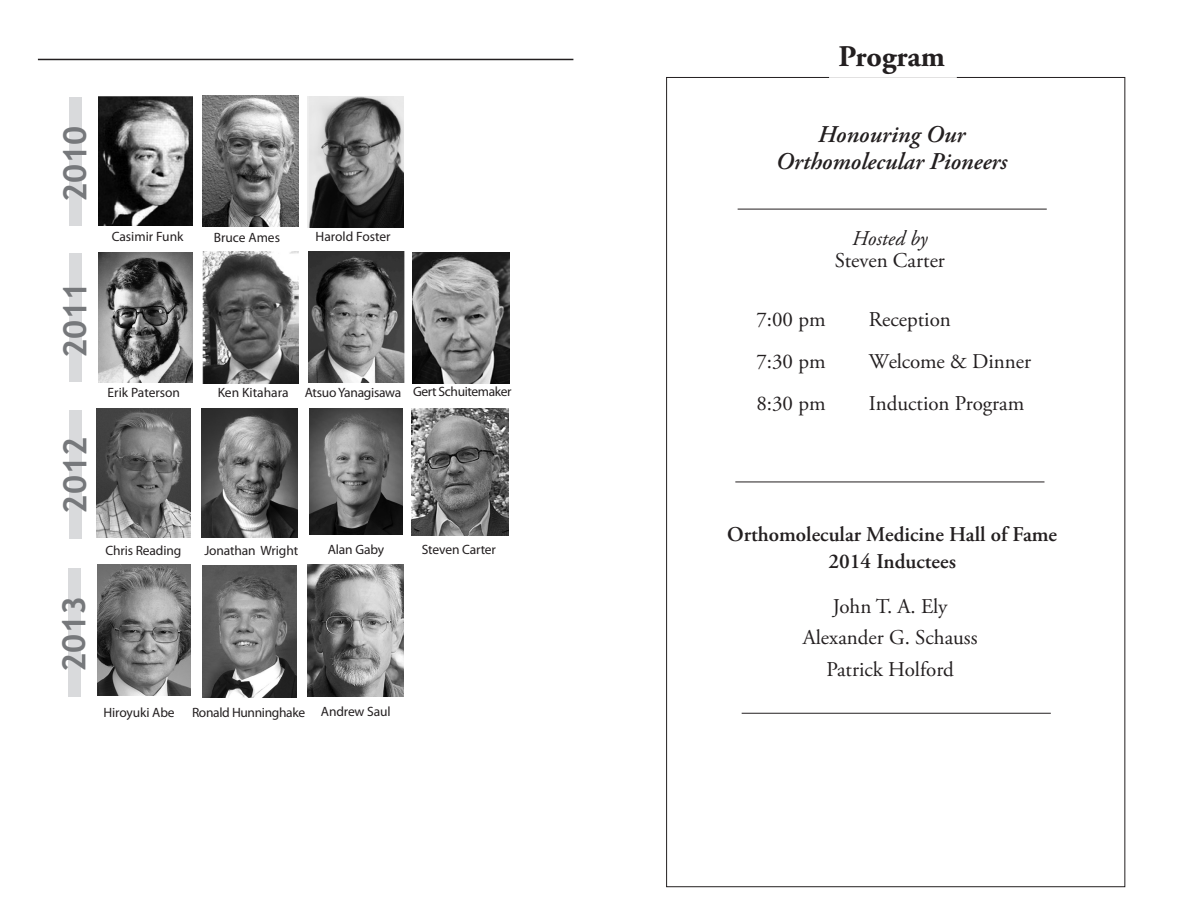
<style>
.page{position:relative;width:1188px;height:918px;background:#fff}
.page>*{position:absolute;margin:0;border:0;box-sizing:border-box;transform-origin:0 0}
.year{font:700 32.55px "Trebuchet MS";color:#76787b}
.t1{font:700 30px "Adobe Garamond Pro";color:#231f20}
.t2{font:italic 600 24px "Adobe Garamond Pro";color:#231f20}
.t3{font:21px "Adobe Garamond Pro";color:#231f20}
.t4{font:600 21px "Adobe Garamond Pro";color:#231f20}
.t5{font:italic 21px "Adobe Garamond Pro";color:#231f20}
.names{font:13.5px "Myriad Pro";letter-spacing:-.01em;color:#231f20}
.names-2{font:13.5px "Myriad Pro";letter-spacing:-.03em;color:#231f20}
</style>
<div class="page">
<div style="left:829px;top:41px;width:128px;height:37px;background:#fff;border:2px solid #fff"></div>
<hr style="left:742px;top:713px;width:309px;height:1px;background:#231f20">
<hr style="left:738px;top:209px;width:309px;height:1px;background:#231f20">
<hr style="left:38px;top:59px;width:535px;height:1px;background:#231f20">
<img style="left:202px;top:252px;width:96px;height:131px">
<img style="left:308px;top:251px;width:97px;height:132px">
<img style="left:413px;top:252px;width:96px;height:131px">
<img style="left:98px;top:96px;width:95px;height:129px">
<img style="left:202px;top:95px;width:96px;height:131px">
<img style="left:307px;top:96px;width:96px;height:131px">
<div style="left:70px;top:97px;width:12px;height:128px;background:#d9dadc"></div>
<div style="left:70px;top:253px;width:12px;height:129px;background:#d9dadc"></div>
<div style="left:70px;top:410px;width:12px;height:129px;background:#d9dadc"></div>
<img style="left:99px;top:253px;width:94px;height:129px">
<img style="left:202px;top:408px;width:96px;height:129px">
<img style="left:97px;top:409px;width:94px;height:129px">
<img style="left:309px;top:409px;width:93px;height:126px">
<hr style="left:735px;top:482px;width:309px;height:1px;background:#231f20">
<img style="left:411px;top:409px;width:97px;height:126px">
<div style="left:68px;top:568px;width:13px;height:129px;background:#d9dadc"></div>
<img style="left:203px;top:566px;width:94px;height:131px">
<img style="left:98px;top:564px;width:93px;height:132px">
<img style="left:308px;top:565px;width:95px;height:131px">
<p class="year" style="left:55px;top:202px;width:78px;rotate:-90deg">2010</p>
<p class="names" style="left:112px;top:228px;width:73px">Casimir Funk</p>
<p class="names" style="left:214px;top:229px;width:68px">Bruce Ames</p>
<p class="names" style="left:316px;top:229px;width:77px">Harold Foster</p>
<p class="year" style="left:55px;top:358px;width:78px;rotate:-90deg">2011</p>
<p class="year" style="left:55px;top:514px;width:78px;rotate:-90deg">2012</p>
<p class="year" style="left:54px;top:672px;width:78px;rotate:-90deg">2013</p>
<p class="names" style="left:108px;top:384px;width:74px">Erik Paterson</p>
<p class="names" style="left:218px;top:384px;width:72px">Ken Kitahara</p>
<p class="names" style="left:305px;top:384px;width:98px">Atsuo Yanagisawa</p>
<p class="names-2" style="left:413px;top:383px;width:100px">Gert Schuitemaker</p>
<p class="names" style="left:105px;top:542px;width:77px">Chris Reading</p>
<p class="names" style="left:204px;top:542px;width:95px">Jonathan Wright</p>
<p class="names" style="left:328px;top:541px;width:58px">Alan Gaby</p>
<p class="names" style="left:422px;top:541px;width:76px">Steven Carter</p>
<p class="names" style="left:103px;top:704px;width:73px">Hiroyuki Abe</p>
<p class="names" style="left:192px;top:705px;width:115px">Ronald Hunninghake</p>
<p class="names" style="left:321px;top:703px;width:71px">Andrew Saul</p>
<p class="t1" style="left:838px;top:39px;width:108px">Program</p>
<p class="t2" style="left:818px;top:121px;width:149px">Honouring Our</p>
<p class="t2" style="left:776px;top:148px;width:233px">Orthomolecular Pioneers</p>
<p class="t5" style="left:852px;top:226px;width:77px">Hosted by</p>
<p class="t3" style="left:835px;top:248px;width:112px">Steven Carter</p>
<p class="t3" style="left:756px;top:307px;width:71px">7:00 pm</p>
<p class="t3" style="left:869px;top:307px;width:84px">Reception</p>
<p class="t3" style="left:756px;top:349px;width:71px">7:30 pm</p>
<p class="t3" style="left:869px;top:349px;width:164px">Welcome &amp; Dinner</p>
<p class="t3" style="left:756px;top:391px;width:71px">8:30 pm</p>
<p class="t3" style="left:869px;top:391px;width:157px">Induction Program</p>
<p class="t4" style="left:727px;top:522px;width:332px">Orthomolecular Medicine Hall of Fame</p>
<p class="t4" style="left:828px;top:549px;width:129px">2014 Inductees</p>
<p class="t3" style="left:833px;top:594px;width:116px">John T. A. Ely</p>
<p class="t3" style="left:803px;top:625px;width:176px">Alexander G. Schauss</p>
<p class="t3" style="left:826px;top:657px;width:129px">Patrick Holford</p>
</div>
